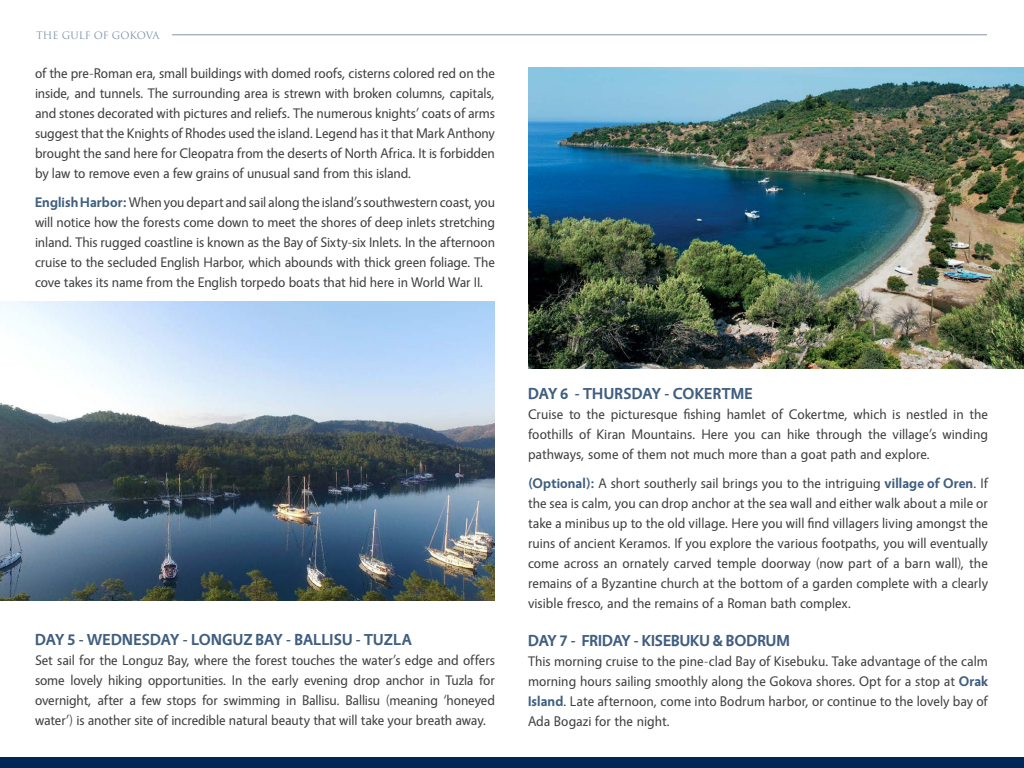
<style>
.page{position:relative;width:1024px;height:768px;background:#fff}
.page>*{position:absolute;margin:0;border:0;box-sizing:border-box;transform-origin:0 0}
.t1{font:700 16px "Vegur";color:#405e80}
.t2{font:14px/20px "Vegur";letter-spacing:-.005em;color:#404040;text-align:justify}
.t3{font:10px "Trajan Pro";color:#8094aa}
.s1{font-weight:700;color:#405e80}
</style>
<div class="page">
<hr style="left:172px;top:35px;width:815px;height:1px;background:#8094aa">
<img style="left:528px;top:67px;width:496px;height:302px">
<div style="left:0;top:757px;width:1024px;height:11px;background:#002856"></div>
<img style="left:0;top:301px;width:495px;height:300px">
<p class="t3" style="left:36px;top:29px;width:125px">THE GULF OF GOKOVA</p>
<p class="t2" style="left:35px;top:63px;width:462px">of the pre-Roman era, small buildings with domed roofs, cisterns colored red on the inside, and tunnels. The surrounding area is strewn with broken columns, capitals, and stones decorated with pictures and reliefs. The numerous knights’ coats of arms suggest that the Knights of Rhodes used the island. Legend has it that Mark Anthony brought the sand here for Cleopatra from the deserts of North Africa. It is forbidden by law to remove even a few grains of unusual sand from this island.</p>
<p class="t2" style="left:35px;top:192px;width:462px"><span class="s1">English Harbor:</span> When you depart and sail along the island’s southwestern coast, you will notice how the forests come down to meet the shores of deep inlets stretching inland. This rugged coastline is known as the Bay of Sixty-six Inlets. In the afternoon cruise to the secluded English Harbor, which abounds with thick green foliage. The cove takes its name from the English torpedo boats that hid here in World War II.</p>
<p class="t1" style="left:35px;top:631px;width:378px">DAY 5 - WEDNESDAY - LONGUZ BAY - BALLISU - TUZLA</p>
<p class="t2" style="left:35px;top:650px;width:462px">Set sail for the Longuz Bay, where the forest touches the water’s edge and offers some lovely hiking opportunities. In the early evening drop anchor in Tuzla for overnight, after a few stops for swimming in Ballisu. Ballisu (meaning ‘honeyed water’) is another site of incredible natural beauty that will take your breath away.</p>
<p class="t1" style="left:528px;top:385px;width:226px">DAY 6 - THURSDAY - COKERTME</p>
<p class="t2" style="left:528px;top:405px;width:462px">Cruise to the picturesque fishing hamlet of Cokertme, which is nestled in the foothills of Kiran Mountains. Here you can hike through the village’s winding pathways, some of them not much more than a goat path and explore.</p>
<p class="t2" style="left:528px;top:474px;width:462px"><span class="s1">(Optional):</span> A short southerly sail brings you to the intriguing <span class="s1">village of Oren</span>. If the sea is calm, you can drop anchor at the sea wall and either walk about a mile or take a minibus up to the old village. Here you will find villagers living amongst the ruins of ancient Keramos. If you explore the various footpaths, you will eventually come across an ornately carved temple doorway (now part of a barn wall), the remains of a Byzantine church at the bottom of a garden complete with a clearly visible fresco, and the remains of a Roman bath complex.</p>
<p class="t1" style="left:528px;top:632px;width:263px">DAY 7 - FRIDAY - KISEBUKU &amp; BODRUM</p>
<p class="t2" style="left:528px;top:652px;width:462px">This morning cruise to the pine-clad Bay of Kisebuku. Take advantage of the calm morning hours sailing smoothly along the Gokova shores. Opt for a stop at <span class="s1">Orak Island</span>. Late afternoon, come into Bodrum harbor, or continue to the lovely bay of Ada Bogazi for the night.</p>
</div>
